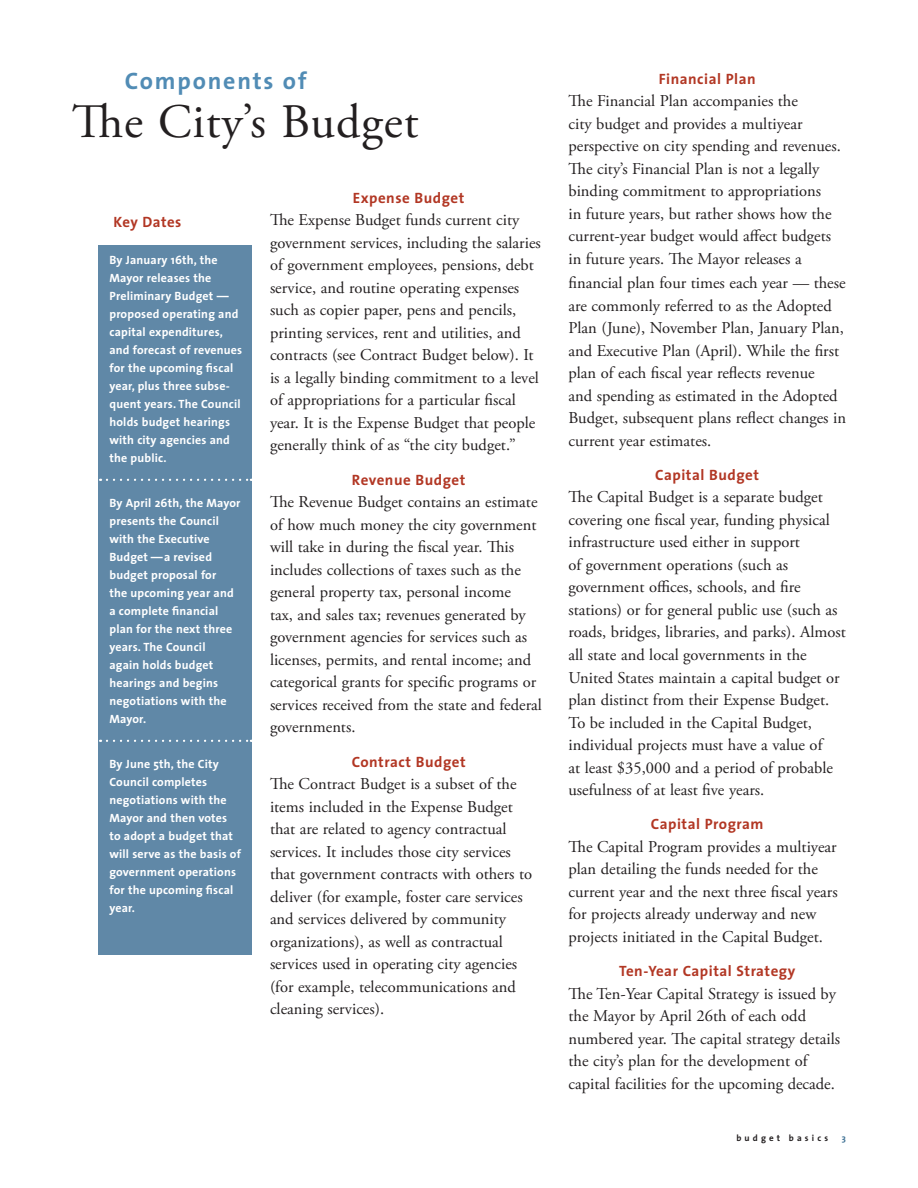
<style>
.page{position:relative;width:918px;height:1188px;background:#fff}
.page>*{position:absolute;margin:0;border:0;box-sizing:border-box;transform-origin:0 0}
.t1{font:48px "Adobe Garamond Pro";letter-spacing:.02em;color:#231f20}
.t2{font:700 24px "The Sans";letter-spacing:.075em;color:#518cb5}
.t3{font:16.5px/22.5px "Adobe Garamond Pro";color:#231f20}
.t4{font:700 15px "The Sans";letter-spacing:.035em;color:#b23724}
.t5{font:700 12px/18px "The Sans";letter-spacing:.015em;color:#fff}
.t6{font:700 9px "The Sans";letter-spacing:.35em;color:#231f20}
.t7{font:700 9px "The Sans";color:#407295}
</style>
<div class="page">
<div style="left:99px;top:245px;width:153px;height:710px;background:#6088a7"></div>
<svg style="left:107px;top:479px;width:145px;height:2px"></svg>
<svg style="left:107px;top:740px;width:145px;height:2px"></svg>
<h2 class="t2" style="left:125px;top:61px;width:183px">Components of</h2>
<h1 class="t1" style="left:72px;top:93px;width:348px">The City’s Budget</h1>
<p class="t4" style="left:114px;top:209px;width:69px">Key Dates</p>
<p class="t5" style="left:109px;top:251px;width:134px">By January 16th, the<br>Mayor releases the<br>Preliminary Budget — proposed operating and capital expenditures, and forecast of revenues for the upcoming fiscal year, plus three subse&shy;quent years. The Council holds budget hearings with city agencies and the public.</p>
<p class="t5" style="left:109px;top:494px;width:133px">By April 26th, the Mayor presents the Council with the Executive<br>Budget —a revised budget proposal for<br>the upcoming year and a complete financial plan for the next three years. The Council<br>again holds budget hearings and begins negotiations with the<br>Mayor.</p>
<p class="t5" style="left:109px;top:755px;width:133px">By June 5th, the City<br>Council completes negotiations with the<br>Mayor and then votes to adopt a budget that will serve as the basis of government operations for the upcoming fiscal year.</p>
<p class="t4" style="left:353px;top:185px;width:113px">Expense Budget</p>
<p class="t3" style="left:270px;top:209px;width:272px">The Expense Budget funds current city government services, including the salaries of government employees, pensions, debt service, and routine operating expenses such as copier paper, pens and pencils, printing services, rent and utilities, and contracts (see Contract Budget below). It is a legally binding commitment to a level of appropriations for a particular fiscal year. It is the Expense Budget that people generally think of as “the city budget.”</p>
<p class="t4" style="left:352px;top:467px;width:115px">Revenue Budget</p>
<p class="t3" style="left:270px;top:491px;width:274px">The Revenue Budget contains an estimate of how much money the city government will take in during the fiscal year. This includes collections of taxes such as the general property tax, personal income<br>tax, and sales tax; revenues generated by government agencies for services such as licenses, permits, and rental income; and categorical grants for specific programs or services received from the state and federal governments.</p>
<p class="t4" style="left:352px;top:749px;width:116px">Contract Budget</p>
<p class="t3" style="left:270px;top:773px;width:264px">The Contract Budget is a subset of the items included in the Expense Budget that are related to agency contractual services. It includes those city services that government contracts with others to deliver (for example, foster care services and services delivered by community organizations), as well as contractual services used in operating city agencies (for example, telecommunications and cleaning services).</p>
<p class="t4" style="left:659px;top:66px;width:98px">Financial Plan</p>
<p class="t3" style="left:568px;top:91px;width:274px">The Financial Plan accompanies the<br>city budget and provides a multiyear perspective on city spending and revenues.<br>The city’s Financial Plan is not a legally binding commitment to appropriations<br>in future years, but rather shows how the current-year budget would affect budgets in future years. The Mayor releases a</p>
<p class="t3" style="left:568px;top:272px;width:279px">financial plan four times each year — these are commonly referred to as the Adopted Plan (June), November Plan, January Plan, and Executive Plan (April). While the first plan of each fiscal year reflects revenue<br>and spending as estimated in the Adopted Budget, subsequent plans reflect changes in current year estimates.</p>
<p class="t4" style="left:655px;top:462px;width:105px">Capital Budget</p>
<p class="t3" style="left:568px;top:487px;width:279px">The Capital Budget is a separate budget covering one fiscal year, funding physical infrastructure used either in support<br>of government operations (such as government offices, schools, and fire stations) or for general public use (such as roads, bridges, libraries, and parks). Almost all state and local governments in the United States maintain a capital budget or plan distinct from their Expense Budget.<br>To be included in the Capital Budget, individual projects must have a value of<br>at least $35,000 and a period of probable usefulness of at least five years.</p>
<p class="t4" style="left:651px;top:812px;width:114px">Capital Program</p>
<p class="t3" style="left:568px;top:836px;width:271px">The Capital Program provides a multiyear plan detailing the funds needed for the current year and the next three fiscal years for projects already underway and new projects initiated in the Capital Budget.</p>
<p class="t4" style="left:619px;top:959px;width:178px">Ten-Year Capital Strategy</p>
<p class="t3" style="left:568px;top:983px;width:273px">The Ten-Year Capital Strategy is issued by the Mayor by April 26th of each odd numbered year. The capital strategy details the city’s plan for the development of capital facilities for the upcoming decade.</p>
<p class="t6" style="left:736px;top:1130px;width:93px">budget basics</p>
<p class="t7" style="left:842px;top:1130px;width:6px">3</p>
</div>
